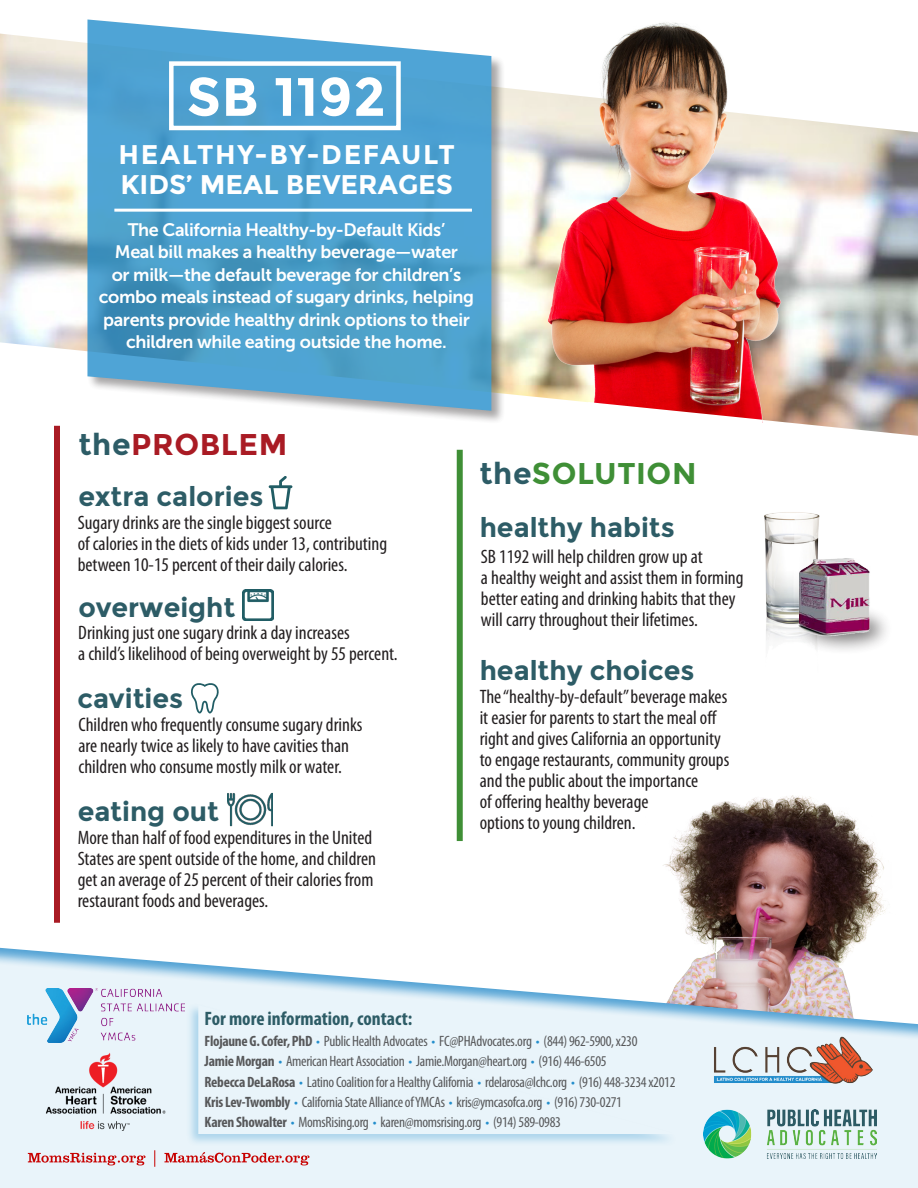
<style>
.page{position:relative;width:918px;height:1188px;background:#fff}
.page>*{position:absolute;margin:0;border:0;box-sizing:border-box;transform-origin:0 0}
.t1{font:700 54px "Montserrat";letter-spacing:.01em;color:#fff}
.t2{font:700 30px "Montserrat";letter-spacing:.02em;color:#3f8f36}
.t3{font:700 30px "Montserrat";letter-spacing:.02em;color:#a91b24}
.t4{font:700 27px "Montserrat";color:#2d5c66}
.t5{font:700 27px/30px "Montserrat";color:#fff}
.t6{font:condensed 19.5px/21px "Myriad Pro";color:#231f20}
.t7{font:700 condensed 19.5px "Myriad Pro";color:#2d5c66}
.t8{font:18px/22.5px "Museo Sans For Dell 700";letter-spacing:-.02em;color:#fff;text-align:center}
.t9{font:condensed 15px "Myriad Pro";letter-spacing:-.02em;color:#57585a}
.s1{color:#2d5c66}
.s2{font-weight:700}
.s3{color:#248ecc}
</style>
<div class="page">
<img style="left:663px;top:795px;width:223px;height:141px">
<img style="left:0;top:33px;width:918px;height:403px">
<div style="left:86px;top:19px;width:420px;height:406px;background:#231f20;opacity:.5"></div>
<svg style="left:87px;top:19px;width:404px;height:392px;background:#5ca7d1"></svg>
<img style="left:524px;top:22px;width:273px;height:401px">
<svg style="left:571px;top:402px;width:192px;height:34px"></svg>
<hr style="left:114px;top:209px;width:358px;height:3px;background:#fff">
<div style="left:169px;top:61px;width:232px;height:69px;border:4px solid #fff"></div>
<div style="left:54px;top:426px;width:6px;height:497px;background:#a91b24"></div>
<img style="left:764px;top:512px;width:56px;height:129px">
<div style="left:457px;top:450px;width:6px;height:391px;background:#3f8f36"></div>
<div style="left:796px;top:603px;width:98px;height:53px;background:#231f20;opacity:.75"></div>
<img style="left:764px;top:556px;width:130px;height:81px">
<svg style="left:269px;top:476px;width:23px;height:33px"></svg>
<svg style="left:191px;top:683px;width:28px;height:30px"></svg>
<img style="left:243px;top:590px;width:31px;height:31px">
<img style="left:228px;top:793px;width:44px;height:34px">
<svg style="left:0;top:936px;width:918px;height:252px;fill:#e9f4fa"></svg>
<img style="left:41px;top:1052px;width:128px;height:78px">
<img style="left:703px;top:1109px;width:173px;height:50px">
<img style="left:712px;top:1035px;width:163px;height:51px">
<img style="left:27px;top:988px;width:158px;height:55px">
<svg style="left:164px;top:1152px;width:146px;height:13px;background:#deadb1"></svg>
<svg style="left:28px;top:1153px;width:118px;height:12px"></svg>
<svg style="left:155px;top:1150px;width:1px;height:17px"></svg>
<div style="left:186px;top:1003px;width:492px;height:144px;background:#248ecc;opacity:.31"></div>
<div style="left:198px;top:1005px;width:479px;height:129px;background:#e9f4fa"></div>
<p class="t1" style="left:187px;top:65px;width:201px">SB 1192</p>
<p class="t5" style="left:119px;top:139px;width:338px">HEALTHY-BY-DEFAULT<br>KIDS’ MEAL BEVERAGES</p>
<p class="t8" style="left:99px;top:219px;width:377px">The California Healthy-by-Default Kids’<br>Meal bill makes a healthy beverage—water<br>or milk—the default beverage for children’s combo meals instead of sugary drinks, helping parents provide healthy drink options to their children while eating outside the home.</p>
<p class="t3" style="left:79px;top:426px;width:210px"><span class="s1">the</span>PROBLEM</p>
<p class="t4" style="left:79px;top:481px;width:186px">extra calories</p>
<p class="t6" style="left:78px;top:512px;width:311px">Sugary drinks are the single biggest source<br>of calories in the diets of kids under 13, contributing between 10-15 percent of their daily calories.</p>
<p class="t4" style="left:79px;top:591px;width:158px">overweight</p>
<p class="t6" style="left:78px;top:622px;width:321px">Drinking just one sugary drink a day increases<br>a child’s likelihood of being overweight by 55 percent.</p>
<p class="t4" style="left:77px;top:682px;width:107px">cavities</p>
<p class="t6" style="left:79px;top:714px;width:286px">Children who frequently consume sugary drinks are nearly twice as likely to have cavities than children who consume mostly milk or water.</p>
<p class="t4" style="left:78px;top:795px;width:143px">eating out</p>
<p class="t6" style="left:78px;top:827px;width:300px">More than half of food expenditures in the United States are spent outside of the home, and children get an average of 25 percent of their calories from restaurant foods and beverages.</p>
<p class="t2" style="left:479px;top:456px;width:219px"><span class="s1">the</span>SOLUTION</p>
<p class="t4" style="left:480px;top:512px;width:197px">healthy habits</p>
<p class="t6" style="left:481px;top:546px;width:264px">SB 1192 will help children grow up at<br>a healthy weight and assist them in forming better eating and drinking habits that they will carry throughout their lifetimes.</p>
<p class="t4" style="left:480px;top:654px;width:216px">healthy choices</p>
<p class="t6" style="left:480px;top:686px;width:251px">The “healthy-by-default” beverage makes it easier for parents to start the meal off right and gives California an opportunity to engage restaurants, community groups and the public about the importance<br>of offering healthy beverage<br>options to young children.</p>
<p class="t7" style="left:205px;top:1006px;width:209px">For more information, contact:</p>
<p class="t9" style="left:205px;top:1032px;width:434px"><span class="s2">Flojaune G. Cofer, PhD</span> <span class="s3">•</span> Public Health Advocates <span class="s3">•</span> FC@PHAdvocates.org <span class="s3">•</span> (844) 962-5900, x230</p>
<p class="t9" style="left:205px;top:1052px;width:403px"><span class="s2">Jamie Morgan</span> <span class="s3">•</span> American Heart Association <span class="s3">•</span> Jamie.Morgan@heart.org <span class="s3">•</span> (916) 446-6505</p>
<p class="t9" style="left:205px;top:1072px;width:472px"><span class="s2">Rebecca DeLaRosa</span> <span class="s3">•</span> Latino Coalition for a Healthy California <span class="s3">•</span> rdelarosa@lchc.org <span class="s3">•</span> (916) 448-3234 x2012</p>
<p class="t9" style="left:205px;top:1093px;width:419px"><span class="s2">Kris Lev-Twombly</span> <span class="s3">•</span> California State Alliance of YMCAs <span class="s3">•</span> kris@ymcasofca.org <span class="s3">•</span> (916) 730-0271</p>
<p class="t9" style="left:205px;top:1113px;width:358px"><span class="s2">Karen Showalter</span> <span class="s3">•</span> MomsRising.org <span class="s3">•</span> karen@momsrising.org <span class="s3">•</span> (914) 589-0983</p>
</div>
